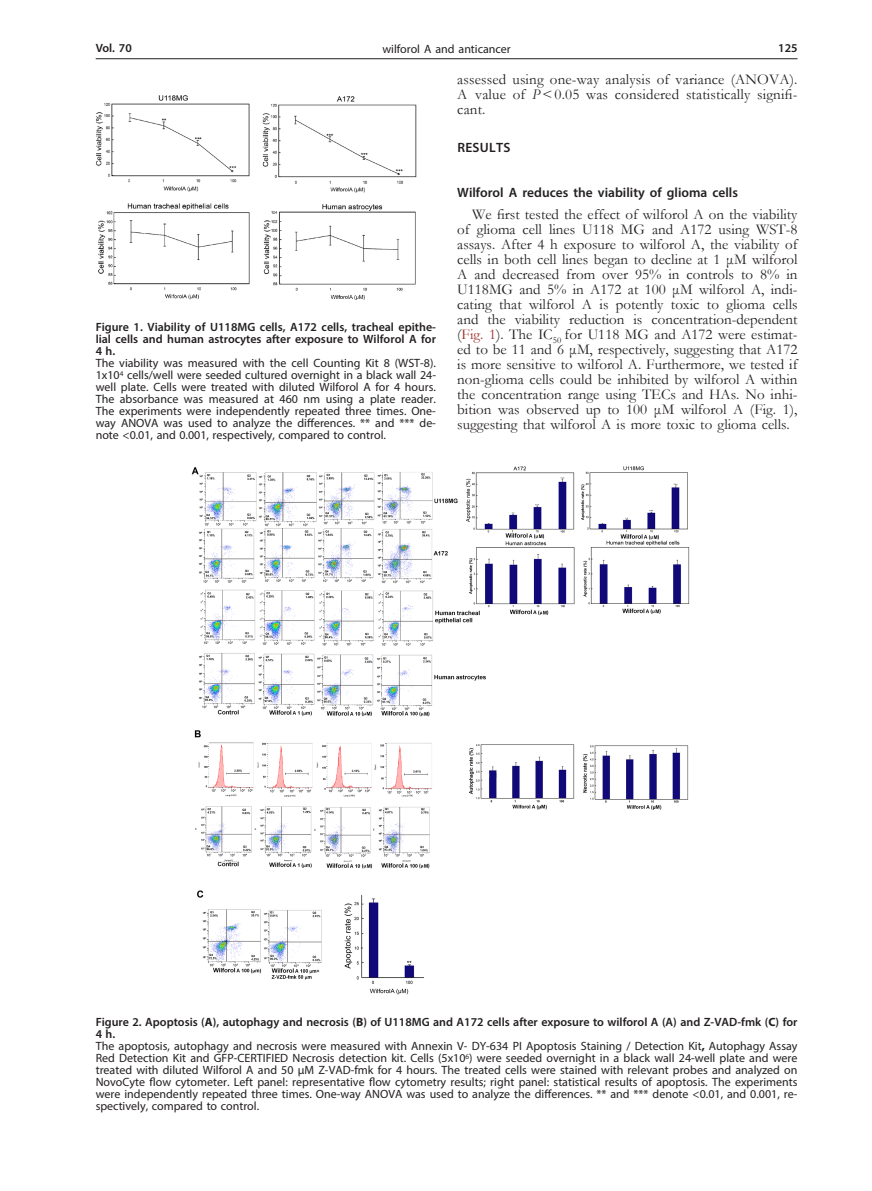
<style>
.page{position:relative;width:872px;height:1191px;background:#fff}
.page>*{position:absolute;margin:0;border:0;box-sizing:border-box;transform-origin:0 0}
.Body_tekst{font:15px/15px "Garamond";letter-spacing:.005em;color:#231f20;text-align:justify}
.Tytul_2{font:600 13.5px "Myriad Pro";color:#231f20}
.Tytul_1{font:600 13.5px "Myriad Pro";letter-spacing:.02em;color:#231f20}
.Figure_1{font:12px/12px "Myriad Pro";color:#231f20;text-align:justify}
.Figure{font:600 12px/12px "Myriad Pro";color:#231f20;text-align:justify}
.s1{font-style:italic}
.s2{color:#9f2d26}
.s3{font-weight:700}
</style>
<div class="page">
<hr style="left:96px;top:58px;width:701px;height:1px;background:#231f20">
<img style="left:96px;top:95px;width:321px;height:205px">
<img style="left:191px;top:466px;width:499px;height:529px">
<p class="Figure" style="left:96px;top:42px;width:38px">Vol. 70</p>
<p class="Figure_1" style="left:382px;top:43px;width:130px">wilforol A and anticancer</p>
<p class="Figure" style="left:778px;top:42px;width:21px">125</p>
<p class="Body_tekst" style="left:457px;top:72px;width:342px">assessed using one-way analysis of variance (ANOVA).<br>A value of <span class="s1">P</span>&lt;0.05 was considered statistically signifi&shy;cant.</p>
<p class="Tytul_1" style="left:457px;top:139px;width:55px">RESULTS</p>
<p class="Tytul_2" style="left:457px;top:184px;width:282px">Wilforol A reduces the viability of glioma cells</p>
<p class="Body_tekst" style="left:457px;top:207px;width:342px;text-indent:15px">We first tested the effect of wilforol A on the viability of glioma cell lines U118 MG and A172 using WST-8 assays. After 4 h exposure to wilforol A, the viability of cells in both cell lines began to decline at 1 μM wilforol A and decreased from over 95% in controls to 8% in U118MG and 5% in A172 at 100 μM wilforol A, indi&shy;cating that wilforol A is potently toxic to glioma cells and the viability reduction is concentration-dependent (<span class="s2">Fig. 1</span>). The IC<sub>50</sub> for U118 MG and A172 were estimat&shy;ed to be 11 and 6 μM, respectively, suggesting that A172 is more sensitive to wilforol A. Furthermore, we tested if non-glioma cells could be inhibited by wilforol A within the concentration range using TECs and HAs. No inhi&shy;bition was observed up to 100 μM wilforol A (Fig. 1), suggesting that wilforol A is more toxic to glioma cells.</p>
<p class="Figure" style="left:96px;top:321px;width:342px">Figure 1. Viability of U118MG cells, A172 cells, tracheal epithe&shy;lial cells and human astrocytes after exposure to Wilforol A for 4 h.</p>
<p class="Figure_1" style="left:96px;top:357px;width:342px">The viability was measured with the cell Counting Kit 8 (WST-8).<br>1x10<sup>4</sup> cells/well were seeded cultured overnight in a black wall 24- well plate. Cells were treated with diluted Wilforol A for 4 hours.<br>The absorbance was measured at 460 nm using a plate reader.<br>The experiments were independently repeated three times. One&shy;way ANOVA was used to analyze the differences. ** and *** de&shy;note &lt;0.01, and 0.001, respectively, compared to control.</p>
<p class="Figure" style="left:96px;top:1015px;width:703px">Figure 2. Apoptosis (<span class="s3">A</span>), autophagy and necrosis (<span class="s3">B</span>) of U118MG and A172 cells after exposure to wilforol A (A) and Z-VAD-fmk (<span class="s3">C</span>) for<br>4 h.</p>
<p class="Figure_1" style="left:96px;top:1039px;width:703px">The apoptosis, autophagy and necrosis were measured with Annexin V- DY-634 PI Apoptosis Staining / Detection Kit<span class="s3">,</span> Autophagy Assay Red Detection Kit and GFP-CERTIFIED Necrosis detection kit. Cells (5x10<sup>6</sup>) were seeded overnight in a black wall 24-well plate and were treated with diluted Wilforol A and 50 μM Z-VAD-fmk for 4 hours. The treated cells were stained with relevant probes and analyzed on NovoCyte flow cytometer. Left panel: representative flow cytometry results; right panel: statistical results of apoptosis. The experiments were independently repeated three times. One-way ANOVA was used to analyze the differences. ** and *** denote &lt;0.01, and 0.001, re&shy;spectively, compared to control.</p>
</div>
